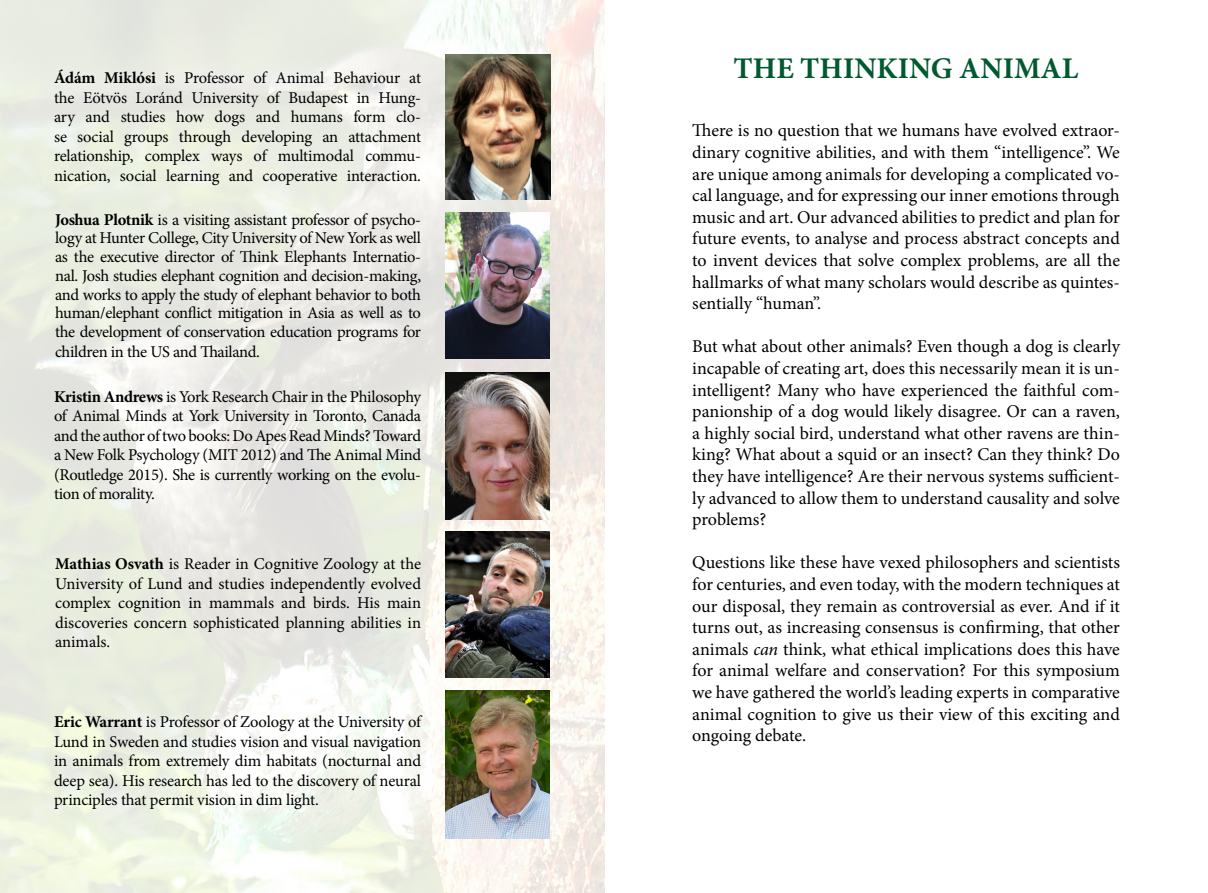
<style>
.page{position:relative;width:1208px;height:893px;background:#fff}
.page>*{position:absolute;margin:0;border:0;box-sizing:border-box;transform-origin:0 0}
.t1{font:700 30px "Minion Pro";color:#00592f}
.t2{font:18px/21.6px "Minion Pro";letter-spacing:-.005em;color:#000;text-align:justify}
.t3{font:16.5px/19.5px "Minion Pro";letter-spacing:-.015em;color:#000;text-align:justify}
.s1{font-weight:700}
.s2{font-style:italic}
</style>
<div class="page">
<img style="left:0;top:0;width:604px;height:893px">
<img style="left:445px;top:54px;width:106px;height:146px">
<img style="left:445px;top:213px;width:105px;height:145px">
<img style="left:445px;top:372px;width:105px;height:147px">
<img style="left:445px;top:531px;width:105px;height:146px">
<img style="left:445px;top:691px;width:105px;height:148px">
<p class="t3" style="left:54px;top:68px;width:368px"><span class="s1">Ádám Miklósi</span> is Professor of Animal Behaviour at the Eötvös Loránd University of Budapest in Hung&shy;ary and studies how dogs and humans form clo&shy;se social groups through developing an attachment relationship, complex ways of multimodal commu&shy;nication, social learning and cooperative interaction.</p>
<p class="t3" style="left:55px;top:210px;width:367px;line-height:18.9px"><span class="s1">Joshua Plotnik</span> is a visiting assistant professor of psycho&shy;logy at Hunter College, City University of New York as well as the executive director of Think Elephants Internatio&shy;nal. Josh studies elephant cognition and decision-making, and works to apply the study of elephant behavior to both human/elephant conflict mitigation in Asia as well as to the development of conservation education programs for children in the US and Thailand.</p>
<p class="t3" style="left:54px;top:387px;width:369px"><span class="s1">Kristin Andrews</span> is York Research Chair in the Philosophy of Animal Minds at York University in Toronto, Canada and the author of two books: Do Apes Read Minds? Toward a New Folk Psychology (MIT 2012) and The Animal Mind (Routledge 2015). She is currently working on the evolu&shy;tion of morality.</p>
<p class="t3" style="left:55px;top:554px;width:367px"><span class="s1">Mathias Osvath</span> is Reader in Cognitive Zoology at the University of Lund and studies independently evolved complex cognition in mammals and birds. His main discoveries concern sophisticated planning abilities in animals.</p>
<p class="t3" style="left:54px;top:712px;width:368px"><span class="s1">Eric Warrant</span> is Professor of Zoology at the University of Lund in Sweden and studies vision and visual navigation in animals from extremely dim habitats (nocturnal and deep sea). His research has led to the discovery of neural principles that permit vision in dim light.</p>
<h1 class="t1" style="left:733px;top:47px;width:346px">THE THINKING ANIMAL</h1>
<p class="t2" style="left:692px;top:120px;width:429px">There is no question that we humans have evolved extraor&shy;dinary cognitive abilities, and with them “intelligence”. We are unique among animals for developing a complicated vo&shy;cal language, and for expressing our inner emotions through music and art. Our advanced abilities to predict and plan for future events, to analyse and process abstract concepts and to invent devices that solve complex problems, are all the hallmarks of what many scholars would describe as quintes&shy;sentially “human”.</p>
<p class="t2" style="left:692px;top:336px;width:429px">But what about other animals? Even though a dog is clearly incapable of creating art, does this necessarily mean it is un&shy;intelligent? Many who have experienced the faithful com&shy;panionship of a dog would likely disagree. Or can a raven, a highly social bird, understand what other ravens are thin&shy;king? What about a squid or an insect? Can they think? Do they have intelligence? Are their nervous systems sufficient&shy;ly advanced to allow them to understand causality and solve problems?</p>
<p class="t2" style="left:692px;top:552px;width:429px">Questions like these have vexed philosophers and scientists for centuries, and even today, with the modern techniques at our disposal, they remain as controversial as ever. And if it turns out, as increasing consensus is confirming, that other animals <span class="s2">can</span> think, what ethical implications does this have for animal welfare and conservation? For this symposium we have gathered the world’s leading experts in comparative animal cognition to give us their view of this exciting and ongoing debate.</p>
</div>
